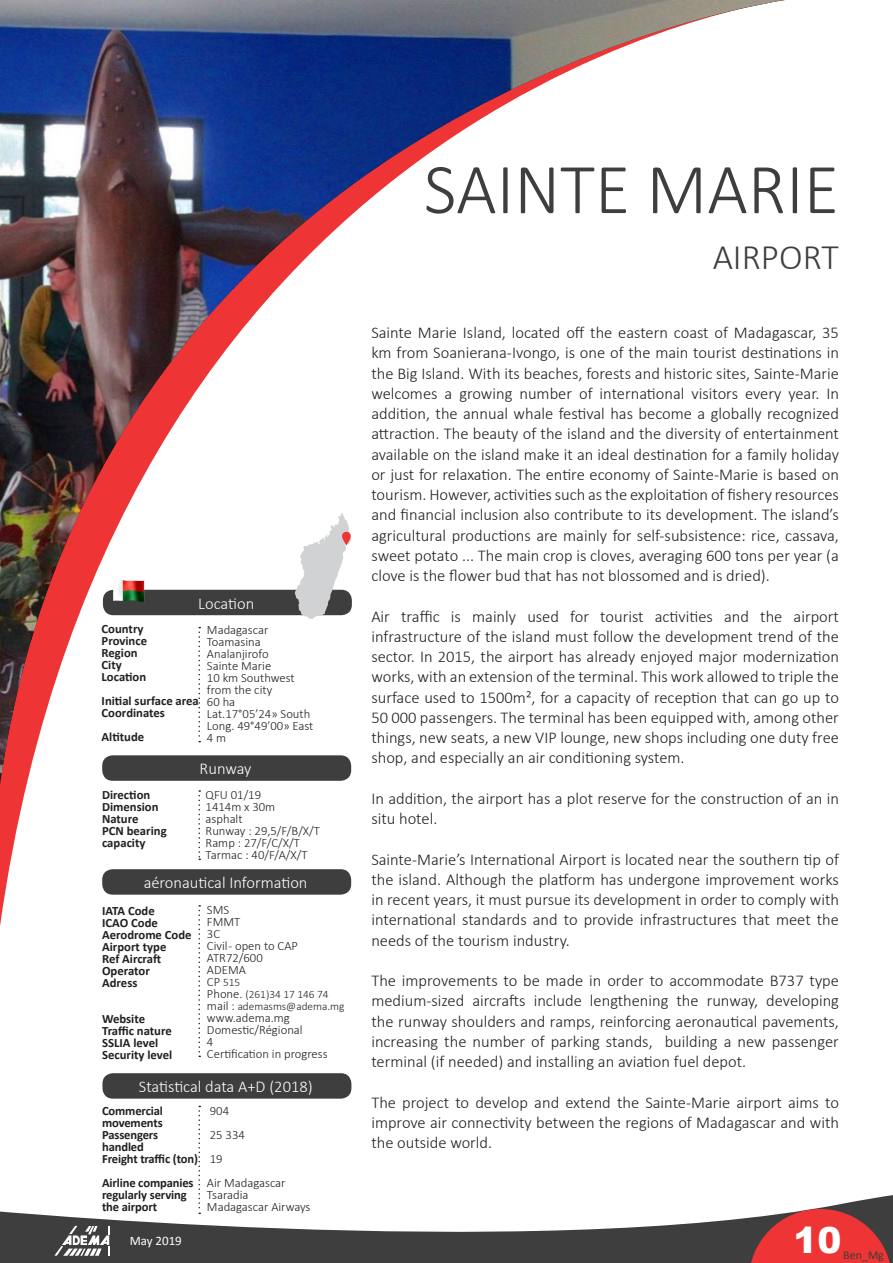
<style>
.page{position:relative;width:893px;height:1263px;background:#fff}
.page>*{position:absolute;margin:0;border:0;box-sizing:border-box;transform-origin:0 0}
.t1{font:300 72px "Calibri";color:#3e3e3f}
.t2{font:300 36px "Calibri";color:#3e3e3f}
.t3{font:900 36px "Arial";color:#fff}
.t4{font:300 16.5px/20.2px "Calibri";color:#231f20;text-align:justify}
.t5{font:300 16.5px "Calibri";color:#fff}
.t6{font:12.9px "Calibri";color:#fff}
.t7{font:300 12.75px "Calibri";color:#231f20}
.t8{font:700 12.75px/12px "Calibri";color:#231f20}
.t9{font:12px "Calibri";color:#3e3e3f}
.t10{font:300 11.25px "Calibri";color:#231f20}
.s1{font-size:12.75px}
</style>
<div class="page">
<svg style="left:0;top:1195px;width:893px;height:68px;fill:#3e3e3f"></svg>
<svg style="left:749px;top:1209px;width:143px;height:54px;background:#c33e3e"></svg>
<svg style="left:54px;top:1226px;width:55px;height:30px"></svg>
<img style="left:0;top:0;width:785px;height:773px">
<div style="left:102px;top:755px;width:249px;height:26px;background:#3e3e3f;border-radius:10px"></div>
<div style="left:102px;top:869px;width:249px;height:26px;background:#3e3e3f;border-radius:10px"></div>
<div style="left:102px;top:1073px;width:249px;height:26px;background:#3e3e3f;border-radius:10px"></div>
<svg style="left:198px;top:627px;width:2px;height:115px"></svg>
<svg style="left:198px;top:790px;width:2px;height:70px"></svg>
<svg style="left:198px;top:905px;width:2px;height:152px"></svg>
<svg style="left:198px;top:1106px;width:2px;height:108px"></svg>
<div style="left:103px;top:590px;width:249px;height:25px;background:#3e3e3f;border-radius:10px"></div>
<svg style="left:295px;top:513px;width:56px;height:106px"></svg>
<img style="left:113px;top:580px;width:31px;height:22px">
<svg style="left:342px;top:532px;width:9px;height:13px"></svg>
<p class="t5" style="left:198px;top:593px;width:58px">Location</p>
<p class="t8" style="left:102px;top:622px;width:44px">Country</p>
<p class="t8" style="left:102px;top:634px;width:47px">Province</p>
<p class="t8" style="left:102px;top:646px;width:38px">Region</p>
<p class="t8" style="left:102px;top:658px;width:22px">City</p>
<p class="t8" style="left:102px;top:670px;width:46px">Location</p>
<p class="t8" style="left:102px;top:694px;width:99px">Initial surface area</p>
<p class="t8" style="left:102px;top:706px;width:65px">Coordinates</p>
<p class="t8" style="left:102px;top:730px;width:44px">Altitude</p>
<p class="t7" style="left:207px;top:622px;width:63px">Madagascar</p>
<p class="t7" style="left:207px;top:634px;width:55px">Toamasina</p>
<p class="t7" style="left:207px;top:646px;width:63px">Analanjirofo</p>
<p class="t7" style="left:207px;top:658px;width:66px">Sainte Marie</p>
<p class="t7" style="left:207px;top:670px;width:89px">10 km Southwest</p>
<p class="t7" style="left:207px;top:682px;width:67px">from the city</p>
<p class="t7" style="left:207px;top:694px;width:30px">60 ha</p>
<p class="t7" style="left:207px;top:706px;width:105px">Lat.17°05’24» South</p>
<p class="t7" style="left:207px;top:718px;width:108px">Long. 49°49’00» East</p>
<p class="t7" style="left:207px;top:730px;width:21px">4 m</p>
<p class="t8" style="left:102px;top:788px;width:50px">Direction</p>
<p class="t8" style="left:102px;top:800px;width:58px">Dimension</p>
<p class="t8" style="left:102px;top:812px;width:38px">Nature</p>
<p class="t8" style="left:102px;top:824px;width:66px">PCN bearing capacity</p>
<p class="t5" style="left:200px;top:758px;width:53px">Runway</p>
<p class="t7" style="left:206px;top:787px;width:57px">QFU 01/19</p>
<p class="t7" style="left:206px;top:799px;width:71px">1414m x 30m</p>
<p class="t7" style="left:206px;top:811px;width:39px">asphalt</p>
<p class="t7" style="left:206px;top:823px;width:116px">Runway : 29,5/F/B/X/T</p>
<p class="t7" style="left:206px;top:835px;width:96px">Ramp : 27/F/C/X/T</p>
<p class="t7" style="left:206px;top:847px;width:103px">Tarmac : 40/F/A/X/T</p>
<p class="t5" style="left:144px;top:872px;width:165px">aéronautical Information</p>
<p class="t8" style="left:102px;top:904px;width:54px">IATA Code</p>
<p class="t8" style="left:102px;top:916px;width:57px">ICAO Code</p>
<p class="t8" style="left:102px;top:928px;width:91px">Aerodrome Code</p>
<p class="t8" style="left:102px;top:940px;width:66px">Airport type</p>
<p class="t8" style="left:102px;top:952px;width:61px">Ref Aircraft</p>
<p class="t8" style="left:102px;top:964px;width:49px">Operator</p>
<p class="t8" style="left:102px;top:976px;width:37px">Adress</p>
<p class="t8" style="left:102px;top:1012px;width:44px">Website</p>
<p class="t8" style="left:102px;top:1024px;width:71px">Traffic nature</p>
<p class="t8" style="left:102px;top:1036px;width:58px">SSLIA level</p>
<p class="t8" style="left:102px;top:1048px;width:72px">Security level</p>
<p class="t7" style="left:207px;top:901px;width:24px">SMS</p>
<p class="t7" style="left:207px;top:913px;width:35px">FMMT</p>
<p class="t7" style="left:207px;top:925px;width:15px">3C</p>
<p class="t7" style="left:207px;top:937px;width:92px">Civil - open to CAP</p>
<p class="t7" style="left:207px;top:949px;width:57px">ATR72/600</p>
<p class="t7" style="left:207px;top:961px;width:40px">ADEMA</p>
<p class="t10" style="left:207px;top:975px;width:35px"><span class="s1">CP</span> 515</p>
<p class="t10" style="left:207px;top:987px;width:123px"><span class="s1">Phone.</span> (261)34 17 146 74</p>
<p class="t10" style="left:207px;top:999px;width:139px"><span class="s1">mail :</span> ademasms@adema.mg</p>
<p class="t7" style="left:207px;top:1009px;width:84px">www.adema.mg</p>
<p class="t7" style="left:207px;top:1021px;width:97px">Domestic/Régional</p>
<p class="t7" style="left:207px;top:1033px;width:8px">4</p>
<p class="t7" style="left:207px;top:1045px;width:122px">Certification in progress</p>
<p class="t5" style="left:139px;top:1076px;width:175px">Statistical data A+D (2018)</p>
<p class="t8" style="left:102px;top:1104px;width:62px">Commercial</p>
<p class="t8" style="left:102px;top:1116px;width:62px">movements</p>
<p class="t8" style="left:102px;top:1128px;width:58px">Passengers</p>
<p class="t8" style="left:102px;top:1140px;width:43px">handled</p>
<p class="t8" style="left:102px;top:1152px;width:97px">Freight traffic (ton)</p>
<p class="t8" style="left:102px;top:1176px;width:93px">Airline companies regularly serving the airport</p>
<p class="t7" style="left:210px;top:1102px;width:21px">904</p>
<p class="t7" style="left:210px;top:1126px;width:37px">25 334</p>
<p class="t7" style="left:210px;top:1150px;width:14px">19</p>
<p class="t7" style="left:207px;top:1174px;width:80px">Air Madagascar</p>
<p class="t7" style="left:207px;top:1186px;width:43px">Tsaradia</p>
<p class="t7" style="left:207px;top:1198px;width:105px">Madagascar Airways</p>
<p class="t1" style="left:424px;top:144px;width:416px">SAINTE MARIE</p>
<p class="t2" style="left:713px;top:234px;width:128px">AIRPORT</p>
<p class="t4" style="left:371px;top:322px;width:469px">Sainte Marie Island, located off the eastern coast of Madagascar, 35 km from Soanierana-Ivongo, is one of the main tourist destinations in the Big Island. With its beaches, forests and historic sites, Sainte-Marie welcomes a growing number of international visitors every year. In addition, the annual whale festival has become a globally recognized attraction. The beauty of the island and the diversity of entertainment available on the island make it an ideal destination for a family holiday or just for relaxation. The entire economy of Sainte-Marie is based on tourism. However, activities such as the exploitation of fishery resources and financial inclusion also contribute to its development. The island’s agricultural productions are mainly for self-subsistence: rice, cassava, sweet potato ... The main crop is cloves, averaging 600 tons per year (a clove is the flower bud that has not blossomed and is dried).</p>
<p class="t4" style="left:371px;top:606px;width:469px">Air traffic is mainly used for tourist activities and the airport infrastructure of the island must follow the development trend of the sector. In 2015, the airport has already enjoyed major modernization works, with an extension of the terminal. This work allowed to triple the surface used to 1500m², for a capacity of reception that can go up to 50 000 passengers. The terminal has been equipped with, among other things, new seats, a new VIP lounge, new shops including one duty free shop, and especially an air conditioning system.</p>
<p class="t4" style="left:371px;top:788px;width:469px">In addition, the airport has a plot reserve for the construction of an in situ hotel.</p>
<p class="t4" style="left:371px;top:849px;width:469px">Sainte-Marie’s International Airport is located near the southern tip of the island. Although the platform has undergone improvement works in recent years, it must pursue its development in order to comply with international standards and to provide infrastructures that meet the needs of the tourism industry.</p>
<p class="t4" style="left:371px;top:970px;width:469px">The improvements to be made in order to accommodate B737 type medium-sized aircrafts include lengthening the runway, developing the runway shoulders and ramps, reinforcing aeronautical pavements, increasing the number of parking stands, building a new passenger terminal (if needed) and installing an aviation fuel depot.</p>
<p class="t4" style="left:371px;top:1092px;width:469px">The project to develop and extend the Sainte-Marie airport aims to improve air connectivity between the regions of Madagascar and with the outside world.</p>
<p class="t6" style="left:130px;top:1232px;width:54px">May 2019</p>
<p class="t3" style="left:793px;top:1214px;width:50px">10</p>
<p class="t9" style="left:843px;top:1246px;width:42px">Ben_Mg</p>
</div>
